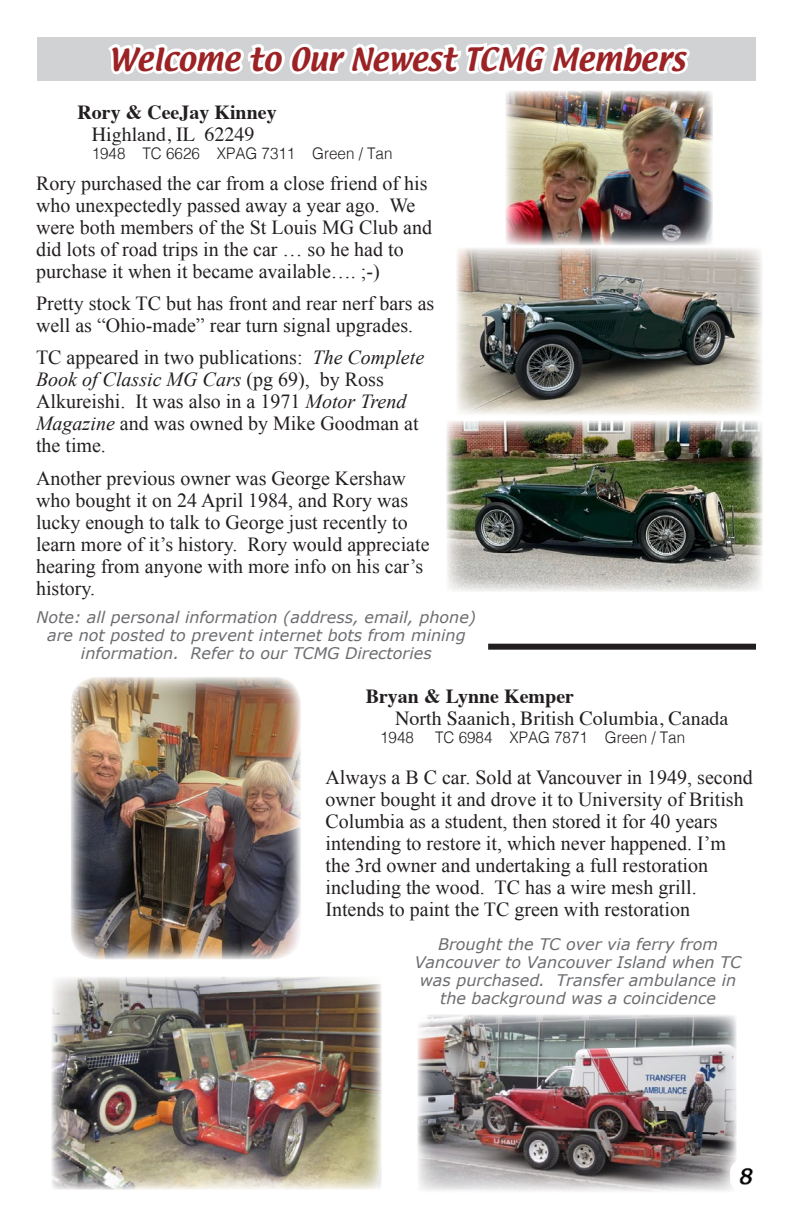
<style>
.page{position:relative;width:792px;height:1224px;background:#fff}
.page>*{position:absolute;margin:0;border:0;box-sizing:border-box;transform-origin:0 0}
.t1{font:28px "Textile";color:#9b2225}
.t2{font:20px/22px "Times New Roman";color:#231f20}
.t3{font:20px "Times";color:#231f20}
.t4{font:700 20px "Times";color:#231f20}
.t5{font:italic 16px/18px "Verdana";color:#6c6d70;text-align:center}
.t6{font:300 16px "Helvetica";color:#231f20;scale:.95 1}
.s1{font-style:italic}
</style>
<div class="page">
<img style="left:418px;top:1015px;width:318px;height:177px">
<img style="left:52px;top:977px;width:330px;height:213px">
<div style="left:717px;top:1147px;width:58px;height:58px;background:#fff;opacity:.75"></div>
<img style="left:731px;top:1161px;width:31px;height:30px">
<div style="left:730px;top:1160px;width:32px;height:32px;border:2px solid #fff;border-radius:12px"></div>
<div style="left:38px;top:37px;width:718px;height:43px;background:#d1d2d4"></div>
<svg style="left:104px;top:43px;width:589px;height:58px"></svg>
<img style="left:506px;top:90px;width:206px;height:155px">
<img style="left:446px;top:420px;width:316px;height:171px">
<img style="left:456px;top:248px;width:306px;height:167px">
<div style="left:488px;top:644px;width:268px;height:6px;background:#231f20"></div>
<img style="left:71px;top:677px;width:230px;height:283px">
<h1 class="t1" style="left:109px;top:39px;width:578px">Welcome to Our Newest TCMG Members</h1>
<p class="t4" style="left:77px;top:93px;width:201px">Rory &amp; CeeJay Kinney</p>
<p class="t3" style="left:92px;top:116px;width:164px">Highland, IL 62249</p>
<p class="t6" style="left:92px;top:140px;width:318px">1948 TC 6626 XPAG 7311 Green / Tan</p>
<p class="t2" style="left:36px;top:172px;width:398px">Rory purchased the car from a close friend of his who unexpectedly passed away a year ago. We were both members of the St Louis MG Club and did lots of road trips in the car … so he had to purchase it when it became available…. ;-)</p>
<p class="t2" style="left:36px;top:292px;width:400px">Pretty stock TC but has front and rear nerf bars as well as “Ohio-made” rear turn signal upgrades.</p>
<p class="t2" style="left:36px;top:346px;width:390px">TC appeared in two publications: <span class="s1">The Complete Book of Classic MG Cars</span> (pg 69), by Ross Alkureishi. It was also in a 1971 <span class="s1">Motor Trend Magazine</span> and was owned by Mike Goodman at the time.</p>
<p class="t2" style="left:36px;top:467px;width:395px">Another previous owner was George Kershaw who bought it on 24 April 1984, and Rory was lucky enough to talk to George just recently to learn more of it’s history. Rory would appreciate hearing from anyone with more info on his car’s history.</p>
<p class="t5" style="left:37px;top:608px;width:441px">Note: all personal information (address, email, phone) are not posted to prevent internet bots from mining information. Refer to our TCMG Directories</p>
<p class="t4" style="left:366px;top:677px;width:210px">Bryan &amp; Lynne Kemper</p>
<p class="t3" style="left:395px;top:700px;width:335px">North Saanich, British Columbia, Canada</p>
<p class="t6" style="left:380px;top:724px;width:37px">1948</p>
<p class="t6" style="left:435px;top:724px;width:265px">TC 6984 XPAG 7871 Green / Tan</p>
<p class="t2" style="left:325px;top:766px;width:429px">Always a B C car. Sold at Vancouver in 1949, second owner bought it and drove it to University of British Columbia as a student, then stored it for 40 years intending to restore it, which never happened. I’m the 3rd owner and undertaking a full restoration including the wood. TC has a wire mesh grill.<br>Intends to paint the TC green with restoration</p>
<p class="t5" style="left:415px;top:936px;width:328px">Brought the TC over via ferry from Vancouver to Vancouver Island when TC was purchased. Transfer ambulance in the background was a coincidence</p>
</div>
